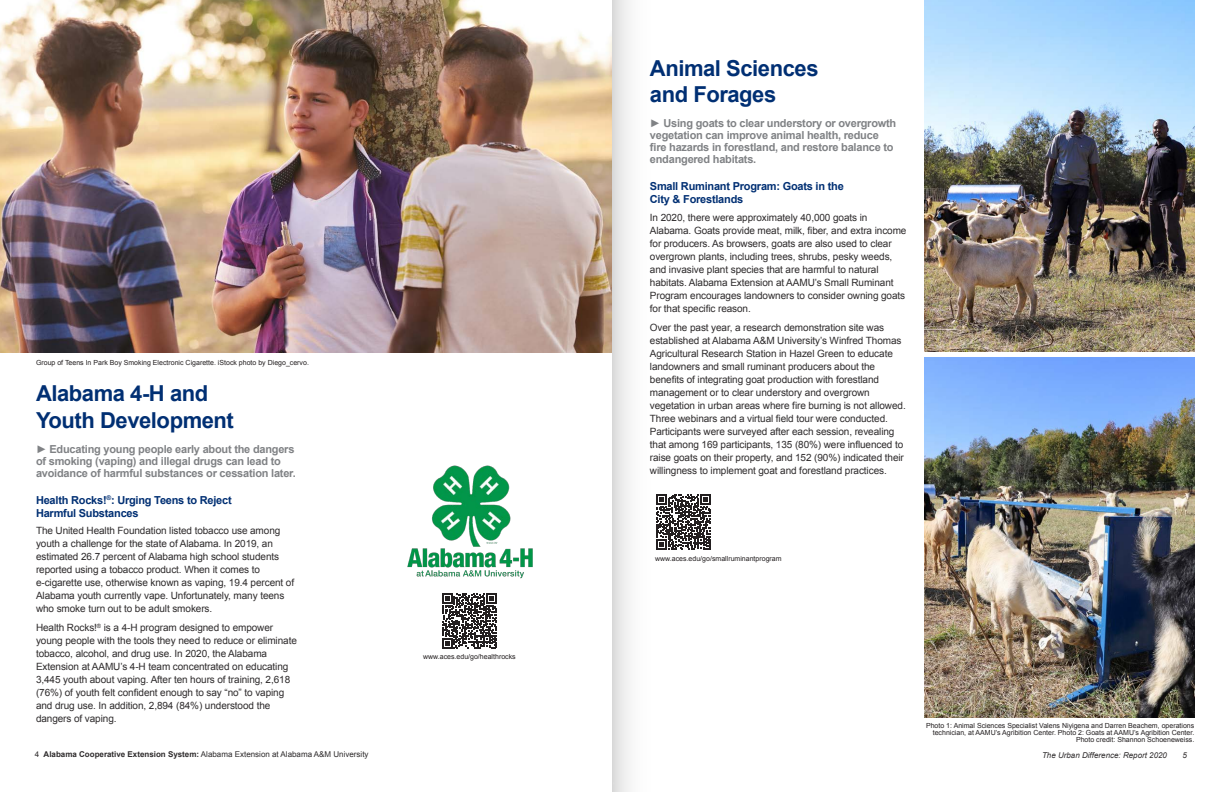
<style>
.page{position:relative;width:1224px;height:792px;background:#fff}
.page>*{position:absolute;margin:0;border:0;box-sizing:border-box;transform-origin:0 0}
.Headings{font:700 22px/26.4px "Arial";letter-spacing:-.02em;color:#002f73}
.Overview{font:700 11px/12px "Arial";letter-spacing:-.02em;color:#808285}
.Subhead_Blue{font:700 11px/13.2px "Arial";letter-spacing:-.02em;color:#002f73}
.Body_Text{font:10px/13px "Arial";letter-spacing:-.01em;color:#2e2b2c}
.t1{font:8px "Arial";color:#2e2b2c}
.t2{font:italic 8px "Arial";color:#2e2b2c}
.Indicia{font:7px/7px "Arial";color:#231f20;text-align:right}
.s1{font-weight:400}
.s2{font-weight:700}
</style>
<div class="page">
<img style="left:0;top:0;width:612px;height:353px">
<img style="left:407px;top:465px;width:126px;height:114px">
<svg style="left:442px;top:593px;width:55px;height:55px"></svg>
<img style="left:925px;top:0;width:270px;height:351px">
<img style="left:925px;top:357px;width:269px;height:360px">
<svg style="left:686px;top:495px;width:25px;height:55px"></svg>
<svg style="left:612px;top:0;width:74px;height:792px"></svg>
<p class="Indicia" style="left:36px;top:359px;width:274px">Group of Teens In Park Boy Smoking Electronic Cigarette. iStock photo by Diego_cervo.</p>
<p class="Headings" style="left:36px;top:381px;width:199px">Alabama 4-H and<br>Youth Development</p>
<p class="Overview" style="left:36px;top:444px;width:261px">► Educating young people early about the dangers of smoking (vaping) and illegal drugs can lead to avoidance of harmful substances or cessation later.</p>
<p class="Subhead_Blue" style="left:36px;top:494px;width:197px">Health Rocks!<sup>®</sup>: Urging Teens to Reject<br>Harmful Substances</p>
<p class="Body_Text" style="left:36px;top:525px;width:260px">The United Health Foundation listed tobacco use among youth a challenge for the state of Alabama. In 2019, an estimated 26.7 percent of Alabama high school students reported using a tobacco product. When it comes to e-cigarette use, otherwise known as vaping, 19.4 percent of Alabama youth currently vape. Unfortunately, many teens who smoke turn out to be adult smokers.</p>
<p class="Body_Text" style="left:36px;top:622px;width:262px">Health Rocks!<sup>®</sup> is a 4-H program designed to empower young people with the tools they need to reduce or eliminate tobacco, alcohol, and drug use. In 2020, the Alabama Extension at AAMU’s 4-H team concentrated on educating 3,445 youth about vaping. After ten hours of training, 2,618 (76%) of youth felt confident enough to say “no” to vaping and drug use. In addition, 2,894 (84%) understood the dangers of vaping.</p>
<p class="Indicia" style="left:423px;top:653px;width:94px">www.aces.edu/go/healthrocks</p>
<p class="Headings" style="left:650px;top:55px;width:170px">Animal Sciences and Forages</p>
<p class="Overview" style="left:650px;top:118px;width:248px"><span class="s1">►</span> Using goats to clear understory or overgrowth vegetation can improve animal health, reduce fire hazards in forestland, and restore balance to endangered habitats.</p>
<p class="Subhead_Blue" style="left:650px;top:180px;width:196px">Small Ruminant Program: Goats in the<br>City &amp; Forestlands</p>
<p class="Body_Text" style="left:650px;top:211px;width:258px">In 2020, there were approximately 40,000 goats in Alabama. Goats provide meat, milk, fiber, and extra income for producers. As browsers, goats are also used to clear overgrown plants, including trees, shrubs, pesky weeds, and invasive plant species that are harmful to natural habitats. Alabama Extension at AAMU’s Small Ruminant Program encourages landowners to consider owning goats for that specific reason.</p>
<p class="Body_Text" style="left:650px;top:321px;width:257px">Over the past year, a research demonstration site was established at Alabama A&amp;M University’s Winfred Thomas Agricultural Research Station in Hazel Green to educate landowners and small ruminant producers about the benefits of integrating goat production with forestland management or to clear understory and overgrown vegetation in urban areas where fire burning is not allowed.<br>Three webinars and a virtual field tour were conducted.<br>Participants were surveyed after each session, revealing that among 169 participants, 135 (80%) were influenced to raise goats on their property, and 152 (90%) indicated their willingness to implement goat and forestland practices.</p>
<p class="Indicia" style="left:655px;top:555px;width:128px">www.aces.edu/go/smallruminantprogram</p>
<p class="Indicia" style="left:926px;top:722px;width:270px">Photo 1: Animal Sciences Specialist Valens Niyigena and Darren Beachem, operations technician, at AAMU’s Agribition Center. Photo 2: Goats at AAMU’s Agribition Center.<br>Photo credit: Shannon Schoeneweiss.</p>
<p class="t1" style="left:35px;top:749px;width:335px">4 <span class="s2">Alabama Cooperative Extension System:</span> Alabama Extension at Alabama A&amp;M University</p>
<p class="t2" style="left:1042px;top:750px;width:126px">The Urban Difference: Report 2020</p>
<p class="t2" style="left:1183px;top:750px;width:6px">5</p>
</div>
